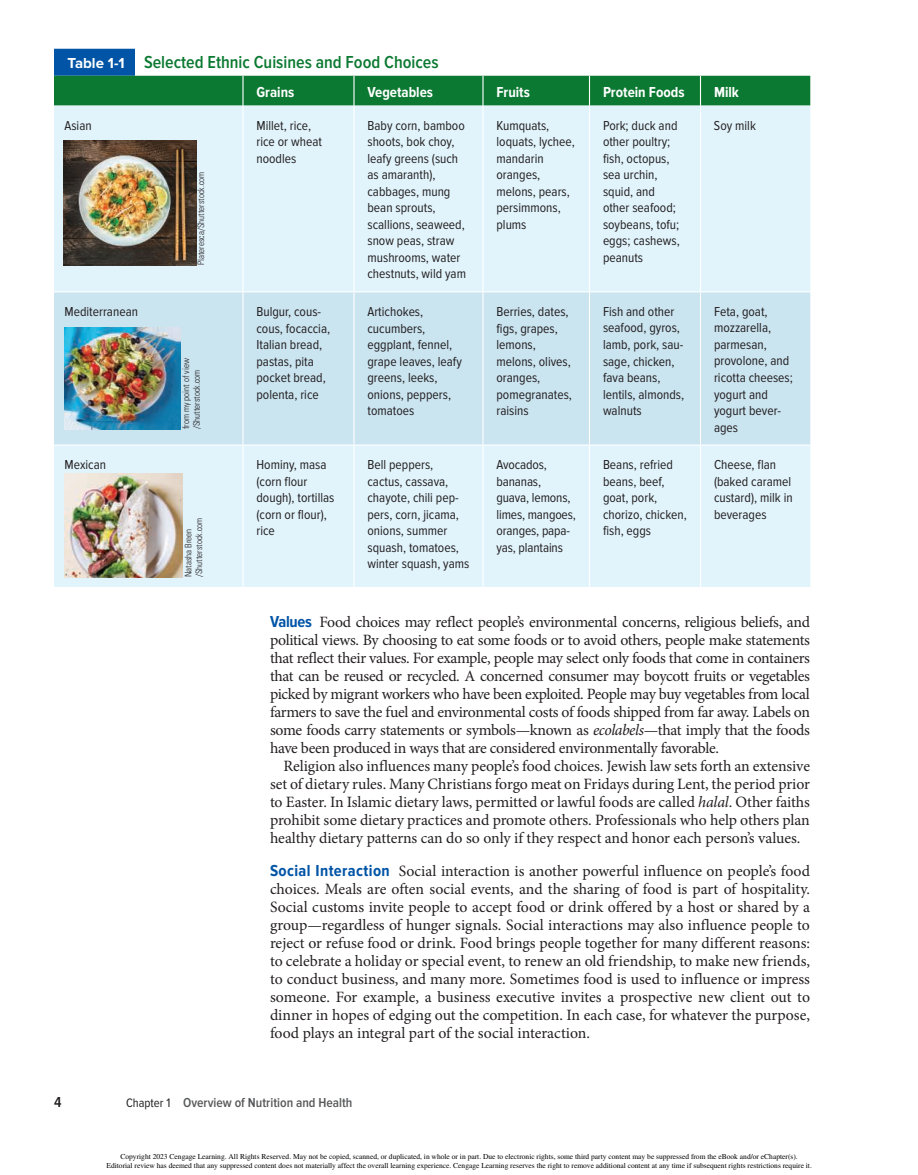
<style>
.page{position:relative;width:918px;height:1175px;background:#fff}
.page>*{position:absolute;margin:0;border:0;box-sizing:border-box;transform-origin:0 0}
.t1{font:600 18px "Proxima Nova Cond";color:#0b7931}
.t2{font:15.75px/18px "Minion Pro";letter-spacing:-.015em;color:#231f20;text-align:justify}
.t3{font:700 15px "Proxima Nova Cond";color:#fff}
.t4{font:600 15px "Proxima Nova Cond";color:#231f20}
.t5{font:13.5px/16.5px "Proxima Nova Cond";color:#231f20}
.t6{font:600 13.5px "Proxima Nova Cond";color:#57585a}
.t7{font:300 condensed 9px/10.5px "Univers LT Std";color:#231f20}
.t8{font:7.5px/9.6px "Times";color:#000;text-align:center}
.s1{font-family:"Proxima Nova";font-weight:700;font-size:15px;color:#fff}
.s2{font-family:"Proxima Nova Cond";font-weight:700;font-size:16.5px;color:#0154a6}
.s3{font-style:italic}
.s4{font-weight:400;font-size:12.75px;color:#231f20}
</style>
<div class="page">
<div style="left:54px;top:49px;width:81px;height:27px;background:#0154a6"></div>
<div style="left:54px;top:76px;width:756px;height:30px;background:#0b7931"></div>
<div style="left:54px;top:106px;width:756px;height:481px;background:#e1f4fc"></div>
<div style="left:54px;top:292px;width:756px;height:152px;background:#cae4f0"></div>
<hr style="left:54px;top:291px;width:189px;height:1px;background:#fff">
<hr style="left:700px;top:291px;width:110px;height:1px;background:#fff">
<hr style="left:54px;top:444px;width:189px;height:1px;background:#fff">
<hr style="left:700px;top:444px;width:110px;height:1px;background:#fff">
<hr style="left:242px;top:76px;width:2px;height:30px;background:#fff">
<hr style="left:353px;top:76px;width:2px;height:30px;background:#fff">
<hr style="left:482px;top:76px;width:2px;height:30px;background:#fff">
<hr style="left:589px;top:76px;width:1px;height:30px;background:#fff">
<hr style="left:700px;top:76px;width:1px;height:30px;background:#fff">
<hr style="left:242px;top:106px;width:2px;height:185px;background:#fff">
<hr style="left:353px;top:106px;width:2px;height:185px;background:#fff">
<hr style="left:482px;top:106px;width:2px;height:185px;background:#fff">
<hr style="left:589px;top:106px;width:1px;height:185px;background:#fff">
<hr style="left:700px;top:106px;width:1px;height:185px;background:#fff">
<hr style="left:243px;top:291px;width:111px;height:1px;background:#fff">
<hr style="left:242px;top:292px;width:2px;height:152px;background:#fff">
<hr style="left:354px;top:291px;width:129px;height:1px;background:#fff">
<hr style="left:353px;top:292px;width:2px;height:152px;background:#fff">
<hr style="left:483px;top:291px;width:107px;height:1px;background:#fff">
<hr style="left:482px;top:292px;width:2px;height:152px;background:#fff">
<hr style="left:590px;top:291px;width:110px;height:1px;background:#fff">
<hr style="left:589px;top:292px;width:1px;height:152px;background:#fff">
<hr style="left:700px;top:292px;width:1px;height:152px;background:#fff">
<hr style="left:243px;top:444px;width:111px;height:1px;background:#fff">
<hr style="left:242px;top:445px;width:2px;height:142px;background:#fff">
<hr style="left:354px;top:444px;width:129px;height:1px;background:#fff">
<hr style="left:353px;top:445px;width:2px;height:142px;background:#fff">
<hr style="left:483px;top:444px;width:107px;height:1px;background:#fff">
<hr style="left:482px;top:445px;width:2px;height:142px;background:#fff">
<hr style="left:590px;top:444px;width:110px;height:1px;background:#fff">
<hr style="left:589px;top:445px;width:1px;height:142px;background:#fff">
<hr style="left:700px;top:445px;width:1px;height:142px;background:#fff">
<img style="left:64px;top:328px;width:116px;height:101px">
<img style="left:64px;top:473px;width:119px;height:104px">
<img style="left:63px;top:140px;width:134px;height:125px">
<p class="t1" style="left:68px;top:52px;width:373px"><span class="s1">Table 1-1</span> Selected Ethnic Cuisines and Food Choices</p>
<p class="t3" style="left:256px;top:83px;width:39px">Grains</p>
<p class="t3" style="left:368px;top:83px;width:67px">Vegetables</p>
<p class="t3" style="left:496px;top:83px;width:35px">Fruits</p>
<p class="t3" style="left:603px;top:83px;width:83px">Protein Foods</p>
<p class="t3" style="left:714px;top:83px;width:26px">Milk</p>
<p class="t5" style="left:64px;top:117px;width:29px">Asian</p>
<p class="t5" style="left:256px;top:117px;width:67px">Millet, rice, rice or wheat noodles</p>
<p class="t5" style="left:367px;top:117px;width:100px">Baby corn, bamboo shoots, bok choy, leafy greens (such as amaranth), cabbages, mung bean sprouts, scallions, seaweed, snow peas, straw mushrooms, water chestnuts, wild yam</p>
<p class="t5" style="left:496px;top:117px;width:80px">Kumquats, loquats, lychee, mandarin oranges, melons, pears, persimmons, plums</p>
<p class="t5" style="left:603px;top:117px;width:78px">Pork; duck and other poultry; fish, octopus, sea urchin, squid, and other seafood; soybeans, tofu; eggs; cashews, peanuts</p>
<p class="t5" style="left:714px;top:117px;width:43px">Soy milk</p>
<p class="t5" style="left:64px;top:303px;width:75px">Mediterranean</p>
<p class="t7" style="left:196px;top:265px;width:95px;rotate:-90deg">Plateresca/Shutterstock.com</p>
<p class="t5" style="left:256px;top:303px;width:75px">Bulgur, cous&shy;cous, focaccia,<br>Italian bread, pastas, pita pocket bread, polenta, rice</p>
<p class="t5" style="left:367px;top:303px;width:96px">Artichokes, cucumbers, eggplant, fennel, grape leaves, leafy greens, leeks, onions, peppers, tomatoes</p>
<p class="t5" style="left:497px;top:303px;width:77px">Berries, dates, figs, grapes, lemons, melons, olives, oranges, pomegranates, raisins</p>
<p class="t5" style="left:603px;top:303px;width:83px">Fish and other seafood, gyros, lamb, pork, sau&shy;sage, chicken, fava beans, lentils, almonds, walnuts</p>
<p class="t5" style="left:714px;top:303px;width:80px">Feta, goat, mozzarella, parmesan, provolone, and ricotta cheeses; yogurt and yogurt bever&shy;ages</p>
<p class="t7" style="left:181px;top:429px;width:72px;rotate:-90deg">from my point of view /Shutterstock.com</p>
<p class="t5" style="left:65px;top:457px;width:43px">Mexican</p>
<p class="t7" style="left:183px;top:577px;width:61px;rotate:-90deg">Natasha Breen /Shutterstock.com</p>
<p class="t5" style="left:256px;top:457px;width:80px">Hominy, masa (corn flour dough), tortillas (corn or flour), rice</p>
<p class="t5" style="left:367px;top:457px;width:103px">Bell peppers, cactus, cassava, chayote, chili pep&shy;pers, corn, jicama, onions, summer squash, tomatoes, winter squash, yams</p>
<p class="t5" style="left:497px;top:457px;width:81px">Avocados, bananas, guava, lemons, limes, mangoes, oranges, papa&shy;yas, plantains</p>
<p class="t5" style="left:603px;top:457px;width:85px">Beans, refried beans, beef, goat, pork, chorizo, chicken, fish, eggs</p>
<p class="t5" style="left:714px;top:457px;width:80px">Cheese, flan (baked caramel custard), milk in beverages</p>
<p class="t2" style="left:270px;top:613px;width:542px"><span class="s2">Values</span> Food choices may reflect people’s environmental concerns, religious beliefs, and</p>
<p class="t2" style="left:270px;top:631px;width:541px">political views. By choosing to eat some foods or to avoid others, people make statements</p>
<p class="t2" style="left:270px;top:649px;width:542px">that reflect their values. For example, people may select only foods that come in containers</p>
<p class="t2" style="left:270px;top:667px;width:542px">that can be reused or recycled. A concerned consumer may boycott fruits or vegetables</p>
<p class="t2" style="left:270px;top:685px;width:541px">picked by migrant workers who have been exploited. People may buy vegetables from local</p>
<p class="t2" style="left:270px;top:703px;width:542px">farmers to save the fuel and environmental costs of foods shipped from far away. Labels on</p>
<p class="t2" style="left:270px;top:721px;width:541px">some foods carry statements or symbols—known as <span class="s3">ecolabels</span>—that imply that the foods</p>
<p class="t2" style="left:270px;top:739px;width:450px">have been produced in ways that are considered environmentally favorable.</p>
<p class="t2" style="left:283px;top:757px;width:528px">Religion also influences many people’s food choices. Jewish law sets forth an extensive</p>
<p class="t2" style="left:270px;top:775px;width:542px">set of dietary rules. Many Christians forgo meat on Fridays during Lent, the period prior</p>
<p class="t2" style="left:270px;top:793px;width:541px">to Easter. In Islamic dietary laws, permitted or lawful foods are called <span class="s3">halal</span>. Other faiths</p>
<p class="t2" style="left:270px;top:811px;width:541px">prohibit some dietary practices and promote others. Professionals who help others plan</p>
<p class="t2" style="left:270px;top:829px;width:532px">healthy dietary patterns can do so only if they respect and honor each person’s values.</p>
<p class="t2" style="left:270px;top:862px;width:542px"><span class="s2">Social Interaction</span> Social interaction is another powerful influence on people’s food choices. Meals are often social events, and the sharing of food is part of hospitality.<br>Social customs invite people to accept food or drink offered by a host or shared by a group—regardless of hunger signals. Social interactions may also influence people to reject or refuse food or drink. Food brings people together for many different reasons: to celebrate a holiday or special event, to renew an old friendship, to make new friends, to conduct business, and many more. Sometimes food is used to influence or impress someone. For example, a business executive invites a prospective new client out to dinner in hopes of edging out the competition. In each case, for whatever the purpose, food plays an integral part of the social interaction.</p>
<p class="t4" style="left:54px;top:1094px;width:9px">4</p>
<p class="t6" style="left:126px;top:1095px;width:228px"><span class="s4">Chapter 1</span> Overview of Nutrition and Health</p>
<p class="t8" style="left:106px;top:1151px;width:707px">Copyright 2023 Cengage Learning. All Rights Reserved. May not be copied, scanned, or duplicated, in whole or in part. Due to electronic rights, some third party content may be suppressed from the eBook and/or eChapter(s).<br>Editorial review has deemed that any suppressed content does not materially affect the overall learning experience. Cengage Learning reserves the right to remove additional content at any time if subsequent rights restrictions require it.</p>
</div>
